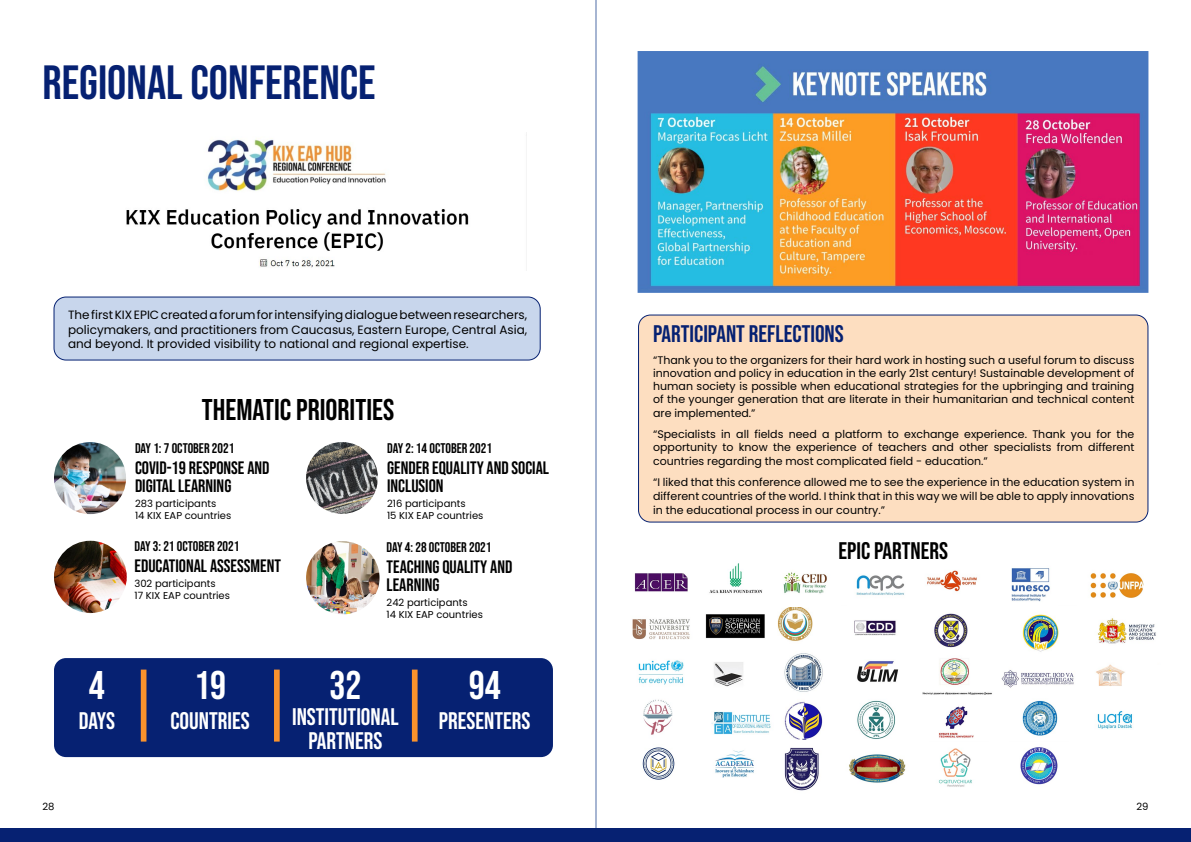
<style>
.page{position:relative;width:1191px;height:842px;background:#fff}
.page>*{position:absolute;margin:0;border:0;box-sizing:border-box;transform-origin:0 0}
.t1{font:48px "Bebas Neue";color:#062172}
.t2{font:40px "Bebas Neue";color:#fff}
.t3{font:30px "Bebas Neue";color:#000}
.t4{font:24px/24px "Bebas Neue";color:#fff;text-align:center}
.t5{font:24px "Bebas Neue";color:#062172}
.t6{font:24px "Bebas Neue";color:#000}
.t7{font:18px/18px "Bebas Neue";color:#000}
.t8{font:14px "Bebas Neue";color:#000}
.t9{font:12px/14.4px "Poppins";color:#000;text-align:justify}
.t10{font:11px/13.2px "Poppins";color:#000;text-align:justify}
.t11{font:10px/12px "Poppins";color:#000}
</style>
<div class="page">
<img style="left:54px;top:442px;width:72px;height:72px;border-radius:36px">
<img style="left:641px;top:55px;width:503px;height:234px">
<div style="left:637px;top:51px;width:511px;height:242px;border:3px solid #4878c0"></div>
<hr style="left:595px;top:0;width:1px;height:842px;background:#4f6ca7">
<div style="left:0;top:828px;width:1191px;height:14px;background:#062172"></div>
<img style="left:126px;top:139px;width:343px;height:129px">
<div style="left:54px;top:297px;width:486px;height:63px;background:#c8d6ec;border-radius:12px"></div>
<div style="left:53px;top:297px;width:487px;height:64px;border:1px solid #062172;border-radius:12px"></div>
<img style="left:306px;top:442px;width:72px;height:72px;border-radius:36px">
<img style="left:306px;top:541px;width:73px;height:73px;border-radius:37px">
<img style="left:54px;top:541px;width:73px;height:72px;border-radius:36px">
<div style="left:54px;top:658px;width:499px;height:99px;background:#062172;border-radius:12px"></div>
<div style="left:141px;top:669px;width:5px;height:72px;background:#f9922d"></div>
<div style="left:274px;top:669px;width:6px;height:72px;background:#f9922d"></div>
<div style="left:412px;top:669px;width:5px;height:72px;background:#f9922d"></div>
<div style="left:638px;top:315px;width:510px;height:207px;background:#fddec0;border-radius:12px"></div>
<div style="left:638px;top:315px;width:510px;height:208px;border:1px solid #062172;border-radius:12px"></div>
<img style="left:632px;top:619px;width:58px;height:116px">
<img style="left:705px;top:607px;width:287px;height:132px">
<img style="left:1001px;top:614px;width:155px;height:122px">
<img style="left:634px;top:563px;width:193px;height:31px">
<img style="left:856px;top:568px;width:194px;height:34px">
<img style="left:1090px;top:573px;width:54px;height:25px">
<img style="left:642px;top:747px;width:33px;height:33px">
<img style="left:938px;top:748px;width:34px;height:39px">
<img style="left:784px;top:747px;width:35px;height:44px">
<img style="left:715px;top:750px;width:39px;height:28px">
<img style="left:1020px;top:747px;width:38px;height:38px">
<img style="left:849px;top:754px;width:57px;height:29px">
<div style="left:1150px;top:665px;width:24px;height:25px;background:#fff"></div>
<h1 class="t1" style="left:43px;top:55px;width:335px">REGIONAL CONFERENCE</h1>
<p class="t9" style="left:68px;top:308px;width:461px">The first KIX EPIC created a forum for intensifying dialogue between researchers, policymakers, and practitioners from Caucasus, Eastern Europe, Central Asia, and beyond. It provided visibility to national and regional expertise.</p>
<h3 class="t3" style="left:202px;top:392px;width:194px">THEMATIC PRIORITIES</h3>
<p class="t8" style="left:135px;top:440px;width:101px">DAY 1: 7 OCTOBER 2021</p>
<p class="t8" style="left:387px;top:440px;width:106px">DAY 2: 14 OCTOBER 2021</p>
<h3 class="t7" style="left:135px;top:458px;width:136px">COVID-19 RESPONSE AND<br>DIGITAL LEARNING</h3>
<h3 class="t7" style="left:387px;top:458px;width:163px">GENDER EQUALITY AND SOCIAL<br>INCLUSION</h3>
<p class="t11" style="left:135px;top:497px;width:98px">283 participants<br>14 KIX EAP countries</p>
<p class="t11" style="left:387px;top:497px;width:98px">216 participants<br>15 KIX EAP countries</p>
<p class="t8" style="left:134px;top:538px;width:106px">DAY 3: 21 OCTOBER 2021</p>
<p class="t8" style="left:386px;top:539px;width:106px">DAY 4: 28 OCTOBER 2021</p>
<h3 class="t7" style="left:134px;top:557px;width:148px">EDUCATIONAL ASSESSMENT</h3>
<p class="t11" style="left:134px;top:578px;width:97px">302 participants<br>17 KIX EAP countries</p>
<h3 class="t7" style="left:386px;top:557px;width:127px">TEACHING QUALITY AND<br>LEARNING</h3>
<p class="t11" style="left:386px;top:596px;width:98px">242 participants<br>14 KIX EAP countries</p>
<h2 class="t2" style="left:89px;top:662px;width:17px">4</h2>
<h3 class="t4" style="left:79px;top:708px;width:38px">DAYS</h3>
<h2 class="t2" style="left:194px;top:662px;width:33px">19</h2>
<h3 class="t4" style="left:170px;top:708px;width:81px">COUNTRIES</h3>
<h2 class="t2" style="left:329px;top:662px;width:33px">32</h2>
<h3 class="t4" style="left:292px;top:704px;width:108px">INSTITUTIONAL<br>PARTNERS</h3>
<h2 class="t2" style="left:469px;top:662px;width:33px">94</h2>
<h3 class="t4" style="left:439px;top:708px;width:93px">PRESENTERS</h3>
<h3 class="t5" style="left:653px;top:320px;width:192px">PARTICIPANT REFLECTIONS</h3>
<p class="t10" style="left:653px;top:353px;width:483px">“Thank you to the organizers for their hard work in hosting such a useful forum to discuss innovation and policy in education in the early 21st century! Sustainable development of human society is possible when educational strategies for the upbringing and training of the younger generation that are literate in their humanitarian and technical content are implemented.”</p>
<p class="t10" style="left:653px;top:428px;width:483px">“Specialists in all fields need a platform to exchange experience. Thank you for the opportunity to know the experience of teachers and other specialists from different countries regarding the most complicated field - education.”</p>
<p class="t10" style="left:653px;top:476px;width:483px">“I liked that this conference allowed me to see the experience in the education system in different countries of the world. I think that in this way we will be able to apply innovations</p>
<p class="t10" style="left:653px;top:504px;width:233px">in the educational process in our country.”</p>
<h3 class="t6" style="left:838px;top:537px;width:111px">EPIC PARTNERS</h3>
<p class="t11" style="left:43px;top:800px;width:14px">28</p>
<p class="t11" style="left:1136px;top:800px;width:14px">29</p>
</div>
